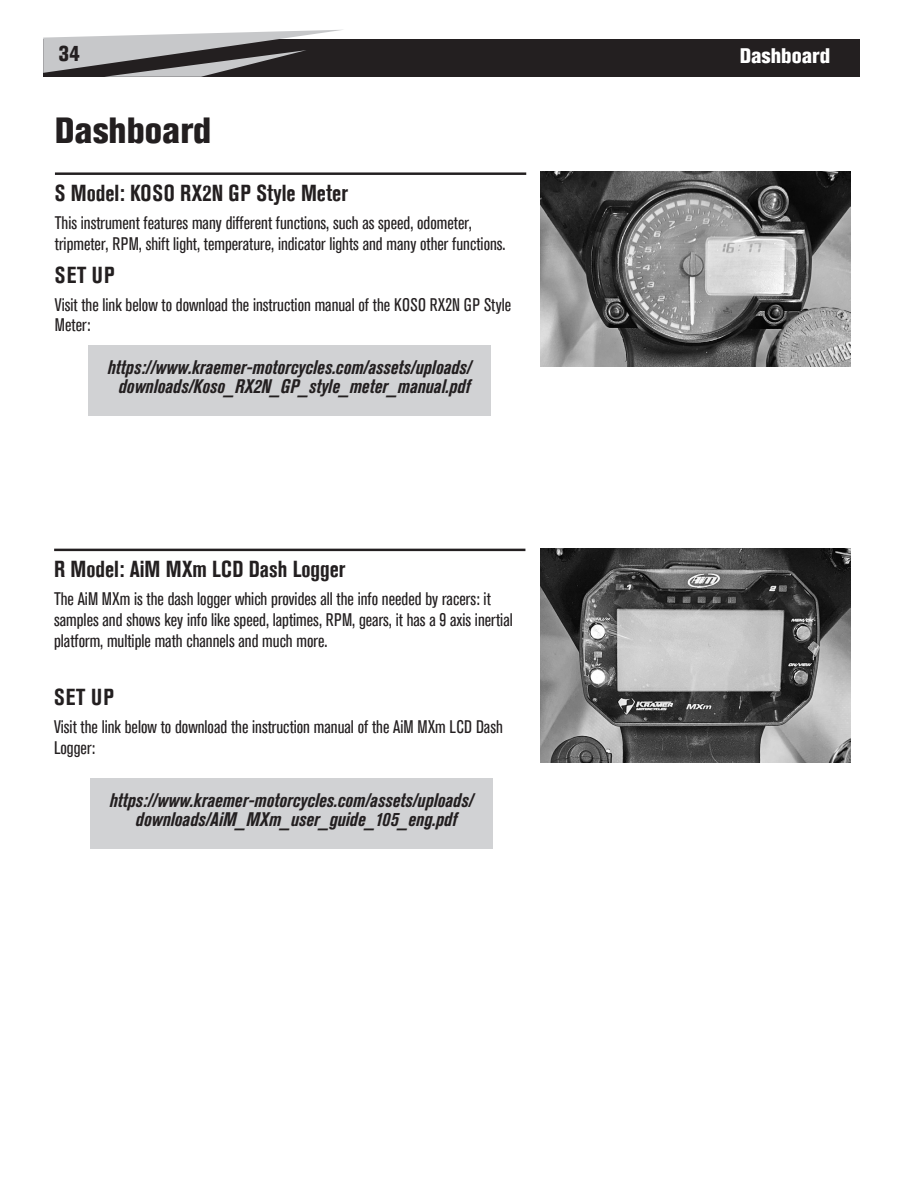
<style>
.page{position:relative;width:918px;height:1188px;background:#fff}
.page>*{position:absolute;margin:0;border:0;box-sizing:border-box;transform-origin:0 0}
.Section_Body_Title{font:800 condensed 36.3px "Akzidenz Grotesk Std";color:#231f20}
.Section_Body_Sub_Title_Rule_top{font:700 condensed 23.1px "Akzidenz Grotesk Std";color:#231f20}
.Section_Body_Sub_Title{font:700 condensed 23.1px "Akzidenz Grotesk Std";letter-spacing:.05em;color:#231f20}
.t1{font:800 condensed 21.45px "Akzidenz Grotesk Std";color:#231f20}
.Section_Page_Title{font:800 condensed 21px "Akzidenz Grotesk Std";color:#fff}
.Body_Bullets{font:italic 700 condensed 19.5px/19.2px "Akzidenz Grotesk Std";color:#231f20;text-align:center}
.t2{font:condensed 18.15px/20.7px "Akzidenz Grotesk Std";color:#231f20}
</style>
<div class="page">
<div style="left:43px;top:40px;width:817px;height:37px;background:#231f20"></div>
<svg style="left:43px;top:30px;width:301px;height:47px"></svg>
<hr style="left:55px;top:172px;width:471px;height:3px;background:#231f20">
<img style="left:540px;top:172px;width:286px;height:194px">
<hr style="left:54px;top:549px;width:471px;height:2px;background:#231f20">
<svg style="left:826px;top:39px;width:34px;height:520px"></svg>
<div style="left:89px;top:345px;width:402px;height:70px;background:#d1d2d4"></div>
<img style="left:540px;top:549px;width:310px;height:213px">
<div style="left:91px;top:778px;width:402px;height:70px;background:#d1d2d4"></div>
<p class="t1" style="left:58px;top:41px;width:23px">34</p>
<p class="Section_Page_Title" style="left:740px;top:44px;width:92px">Dashboard</p>
<p class="Section_Body_Title" style="left:55px;top:110px;width:158px">Dashboard</p>
<p class="Section_Body_Sub_Title_Rule_top" style="left:55px;top:180px;width:295px">S Model: KOSO RX2N GP Style Meter</p>
<p class="t2" style="left:55px;top:213px;width:451px">This instrument features many different functions, such as speed, odometer, tripmeter, RPM, shift light, temperature, indicator lights and many other functions.</p>
<p class="Section_Body_Sub_Title" style="left:55px;top:262px;width:61px">SET UP</p>
<p class="t2" style="left:55px;top:294px;width:458px">Visit the link below to download the instruction manual of the KOSO RX2N GP Style<br>Meter:</p>
<p class="Body_Bullets" style="left:108px;top:358px;width:365px">https://www.kraemer-motorcycles.com/assets/uploads/ downloads/Koso_RX2N_GP_style_meter_manual.pdf</p>
<p class="Section_Body_Sub_Title_Rule_top" style="left:54px;top:556px;width:293px">R Model: AiM MXm LCD Dash Logger</p>
<p class="t2" style="left:54px;top:589px;width:460px">The AiM MXm is the dash logger which provides all the info needed by racers: it samples and shows key info like speed, laptimes, RPM, gears, it has a 9 axis inertial platform, multiple math channels and much more.</p>
<p class="Section_Body_Sub_Title" style="left:54px;top:684px;width:61px">SET UP</p>
<p class="t2" style="left:54px;top:717px;width:450px">Visit the link below to download the instruction manual of the AiM MXm LCD Dash<br>Logger:</p>
<p class="Body_Bullets" style="left:110px;top:791px;width:365px">https://www.kraemer-motorcycles.com/assets/uploads/ downloads/AiM_MXm_user_guide_105_eng.pdf</p>
</div>
